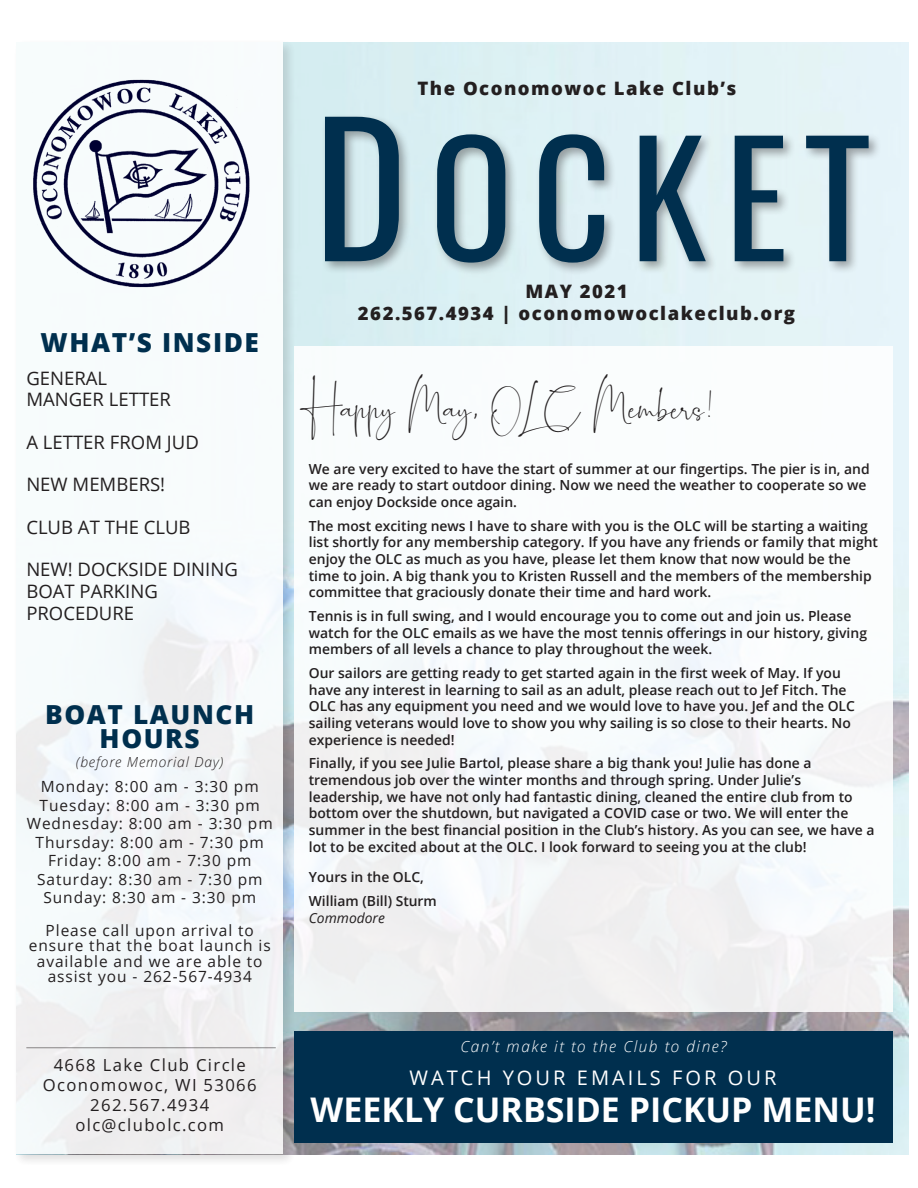
<style>
.page{position:relative;width:918px;height:1188px;background:#fff}
.page>*{position:absolute;margin:0;border:0;box-sizing:border-box;transform-origin:0 0}
.t1{font:italic 155.1px "Oswald";color:#002f4e}
.t2{font:700 34.05px "Open Sans";color:#fff}
.t3{font:800 26.25px/24.8px "Open Sans";letter-spacing:.06em;color:#002f4e;text-align:center}
.t4{font:20.1px "Open Sans";letter-spacing:.15em;color:#fff}
.t5{font:18.6px/21.6px "Open Sans";color:#231f20}
.t6{font:800 18.6px/22.2px "Open Sans";letter-spacing:.08em;color:#231f20;text-align:center}
.t7{font:18.6px "Romantically Free For Personal";color:#231f20}
.t8{font:16.65px/20px "Open Sans";letter-spacing:.08em;color:#231f20;text-align:center}
.t9{font:15.45px/18.6px "Open Sans";letter-spacing:.06em;color:#231f20;text-align:center}
.t10{font:italic 300 15.45px "Open Sans";letter-spacing:.1em;color:#fff}
.t11{font:600 13.95px/16.6px "Open Sans";color:#231f20}
.t12{font:italic 300 13.95px "Open Sans";letter-spacing:.06em;color:#231f20}
.t13{font:italic 13.95px "Open Sans";color:#231f20}
.s1{font-size:178.5px}
</style>
<div class="page">
<img style="left:297px;top:42px;width:612px;height:1112px">
<div style="left:13px;top:39px;width:284px;height:1128px;background:#231f20;opacity:.18"></div>
<div style="left:17px;top:42px;width:266px;height:1112px;background:linear-gradient(to right,#f4f8f9,#f4f6f8)"></div>
<div style="left:322px;top:113px;width:560px;height:162px;background:#231f20;opacity:.39"></div>
<div style="left:294px;top:346px;width:599px;height:666px;background:linear-gradient(to right,#f5f7f8,#f8fafb)"></div>
<img style="left:30px;top:76px;width:222px;height:214px">
<hr style="left:26px;top:1047px;width:250px;height:1px;background:#231f20">
<div style="left:294px;top:1031px;width:599px;height:111px;background:#002f4e"></div>
<p class="t3" style="left:41px;top:328px;width:220px">WHAT’S INSIDE</p>
<p class="t5" style="left:26px;top:367px;width:146px">GENERAL<br>MANGER LETTER</p>
<p class="t5" style="left:26px;top:431px;width:174px">A LETTER FROM JUD</p>
<p class="t5" style="left:26px;top:473px;width:140px">NEW MEMBERS!</p>
<p class="t5" style="left:26px;top:516px;width:166px">CLUB AT THE CLUB</p>
<p class="t5" style="left:26px;top:558px;width:213px">NEW! DOCKSIDE DINING<br>BOAT PARKING<br>PROCEDURE</p>
<p class="t3" style="left:45px;top:700px;width:211px">BOAT LAUNCH<br>HOURS</p>
<p class="t12" style="left:76px;top:752px;width:149px">(before Memorial Day)</p>
<p class="t9" style="left:27px;top:777px;width:247px">Monday: 8:00 am - 3:30 pm<br>Tuesday: 8:00 am - 3:30 pm<br>Wednesday: 8:00 am - 3:30 pm<br>Thursday: 8:00 am - 7:30 pm<br>Friday: 8:00 am - 7:30 pm<br>Saturday: 8:30 am - 7:30 pm<br>Sunday: 8:30 am - 3:30 pm</p>
<p class="t9" style="left:29px;top:922px;width:243px;line-height:15.5px">Please call upon arrival to ensure that the boat launch is available and we are able to assist you - 262-567-4934</p>
<p class="t8" style="left:43px;top:1055px;width:215px">4668 Lake Club Circle<br>Oconomowoc, WI 53066<br>262.567.4934 olc@clubolc.com</p>
<p class="t6" style="left:417px;top:76px;width:320px">The Oconomowoc Lake Club’s</p>
<p class="t1" style="left:318px;top:91px;width:556px"><span class="s1">D</span>OCKET</p>
<p class="t6" style="left:358px;top:279px;width:439px">MAY 2021<br>262.567.4934 | oconomowoclakeclub.org</p>
<p class="t7" style="left:309px;top:398px;width:407px">Happy May, OLC Members!</p>
<p class="t11" style="left:309px;top:460px;width:562px">We are very excited to have the start of summer at our fingertips. The pier is in, and we are ready to start outdoor dining. Now we need the weather to cooperate so we can enjoy Dockside once again.</p>
<p class="t11" style="left:309px;top:517px;width:571px">The most exciting news I have to share with you is the OLC will be starting a waiting list shortly for any membership category. If you have any friends or family that might enjoy the OLC as much as you have, please let them know that now would be the time to join. A big thank you to Kristen Russell and the members of the membership committee that graciously donate their time and hard work.</p>
<p class="t11" style="left:309px;top:607px;width:560px">Tennis is in full swing, and I would encourage you to come out and join us. Please watch for the OLC emails as we have the most tennis offerings in our history, giving members of all levels a chance to play throughout the week.</p>
<p class="t11" style="left:309px;top:664px;width:548px">Our sailors are getting ready to get started again in the first week of May. If you have any interest in learning to sail as an adult, please reach out to Jef Fitch. The OLC has any equipment you need and we would love to have you. Jef and the OLC sailing veterans would love to show you why sailing is so close to their hearts. No experience is needed!</p>
<p class="t11" style="left:309px;top:755px;width:567px">Finally, if you see Julie Bartol, please share a big thank you! Julie has done a tremendous job over the winter months and through spring. Under Julie’s leadership, we have not only had fantastic dining, cleaned the entire club from to bottom over the shutdown, but navigated a COVID case or two. We will enter the summer in the best financial position in the Club’s history. As you can see, we have a lot to be excited about at the OLC. I look forward to seeing you at the club!</p>
<p class="t11" style="left:309px;top:865px;width:130px;line-height:23.7px">Yours in the OLC,<br>William (Bill) Sturm</p>
<p class="t13" style="left:309px;top:908px;width:78px">Commodore</p>
<p class="t10" style="left:460px;top:1036px;width:268px">Can’t make it to the Club to dine?</p>
<p class="t4" style="left:410px;top:1063px;width:369px">WATCH YOUR EMAILS FOR OUR</p>
<p class="t2" style="left:311px;top:1085px;width:566px">WEEKLY CURBSIDE PICKUP MENU!</p>
</div>
